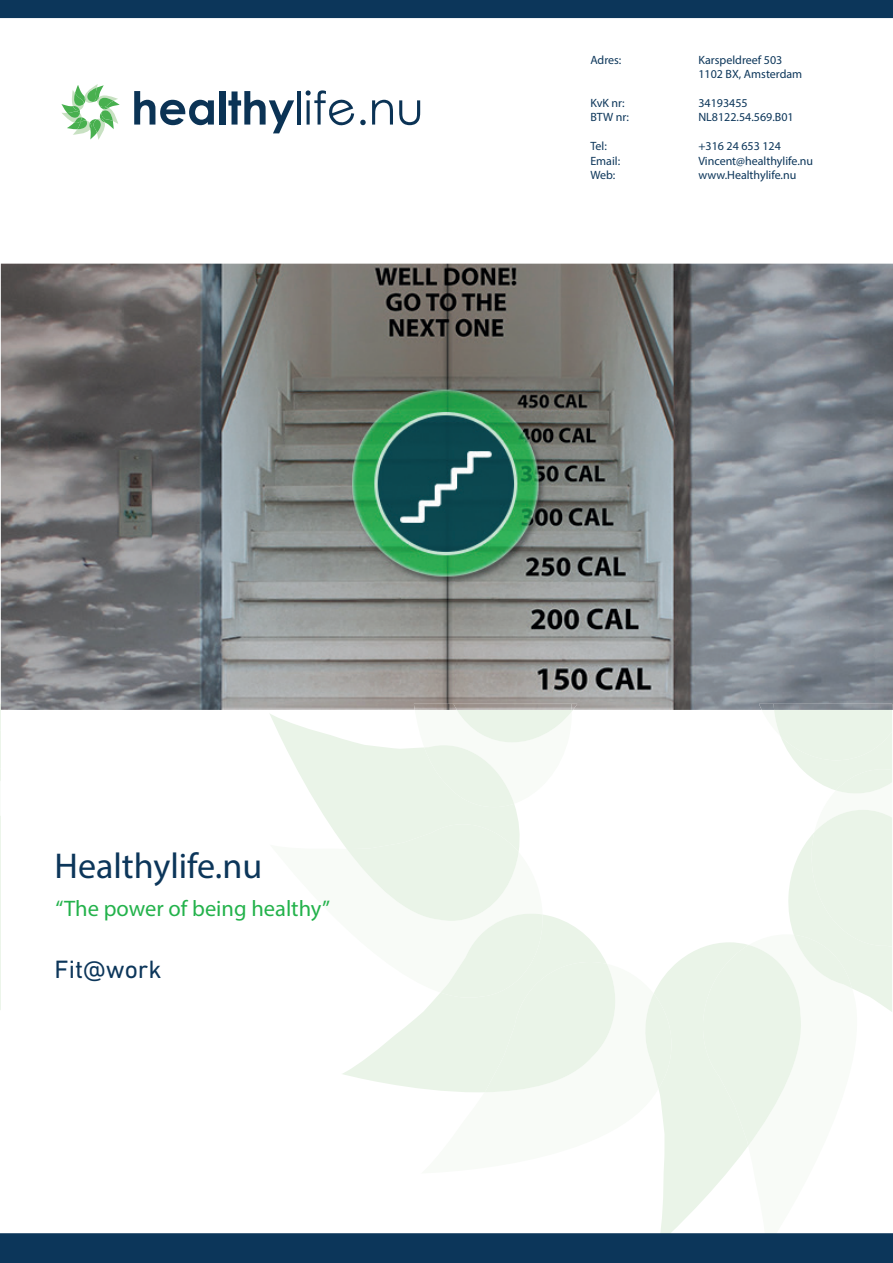
<style>
.page{position:relative;width:893px;height:1263px;background:#fff}
.page>*{position:absolute;margin:0;border:0;box-sizing:border-box;transform-origin:0 0}
.t1{font:36px "Myriad Pro";color:#0c365a}
.t2{font:25.5px "DIN Next LT Pro";color:#0c365a}
.t3{font:22.5px "Myriad Pro";color:#23b24b}
.t4{font:12px/14.4px "Myriad Pro";color:#0c365a}
</style>
<div class="page">
<svg style="left:134px;top:91px;width:80px;height:34px"></svg>
<div style="left:219px;top:91px;width:6px;height:34px;background:#0b3355"></div>
<svg style="left:228px;top:91px;width:66px;height:42px"></svg>
<hr style="left:298px;top:91px;width:3px;height:34px;background:#0b3355">
<svg style="left:306px;top:90px;width:48px;height:36px"></svg>
<svg style="left:360px;top:120px;width:6px;height:5px"></svg>
<svg style="left:372px;top:100px;width:21px;height:25px"></svg>
<svg style="left:399px;top:100px;width:21px;height:25px"></svg>
<svg style="left:61px;top:84px;width:59px;height:56px"></svg>
<svg style="left:0;top:704px;width:1px;height:306px"></svg>
<svg style="left:270px;top:714px;width:622px;height:110px"></svg>
<svg style="left:762px;top:710px;width:130px;height:50px;background:#ecf5eb"></svg>
<svg style="left:659px;top:950px;width:89px;height:223px;background:#ecf5ea"></svg>
<svg style="left:697px;top:769px;width:195px;height:377px"></svg>
<svg style="left:330px;top:824px;width:342px;height:268px"></svg>
<img style="left:1px;top:264px;width:892px;height:446px">
<svg style="left:415px;top:704px;width:162px;height:103px"></svg>
<img style="left:414px;top:704px;width:39px;height:6px">
<img style="left:453px;top:704px;width:119px;height:6px">
<img style="left:759px;top:704px;width:133px;height:6px">
<div style="left:0;top:0;width:893px;height:18px;background:#0c365a"></div>
<svg style="left:0;top:1173px;width:893px;height:90px"></svg>
<p class="t4" style="left:590px;top:52px;width:33px">Adres:</p>
<p class="t4" style="left:698px;top:52px;width:105px">Karspeldreef 503<br>1102 BX, Amsterdam</p>
<p class="t4" style="left:590px;top:96px;width:36px">KvK nr:</p>
<p class="t4" style="left:698px;top:96px;width:51px">34193455</p>
<p class="t4" style="left:590px;top:110px;width:40px">BTW nr:</p>
<p class="t4" style="left:698px;top:110px;width:97px">NL8122.54.569.B01</p>
<p class="t4" style="left:590px;top:139px;width:18px">Tel:</p>
<p class="t4" style="left:698px;top:139px;width:84px">+316 24 653 124</p>
<p class="t4" style="left:590px;top:153px;width:31px">Email:</p>
<p class="t4" style="left:698px;top:153px;width:116px">Vincent@healthylife.nu</p>
<p class="t4" style="left:590px;top:168px;width:27px">Web:</p>
<p class="t4" style="left:698px;top:168px;width:99px">www.Healthylife.nu</p>
<h1 class="t1" style="left:55px;top:843px;width:209px">Healthylife.nu</h1>
<h3 class="t3" style="left:55px;top:894px;width:276px">“The power of being healthy”</h3>
<h2 class="t2" style="left:55px;top:955px;width:108px">Fit@work</h2>
</div>
